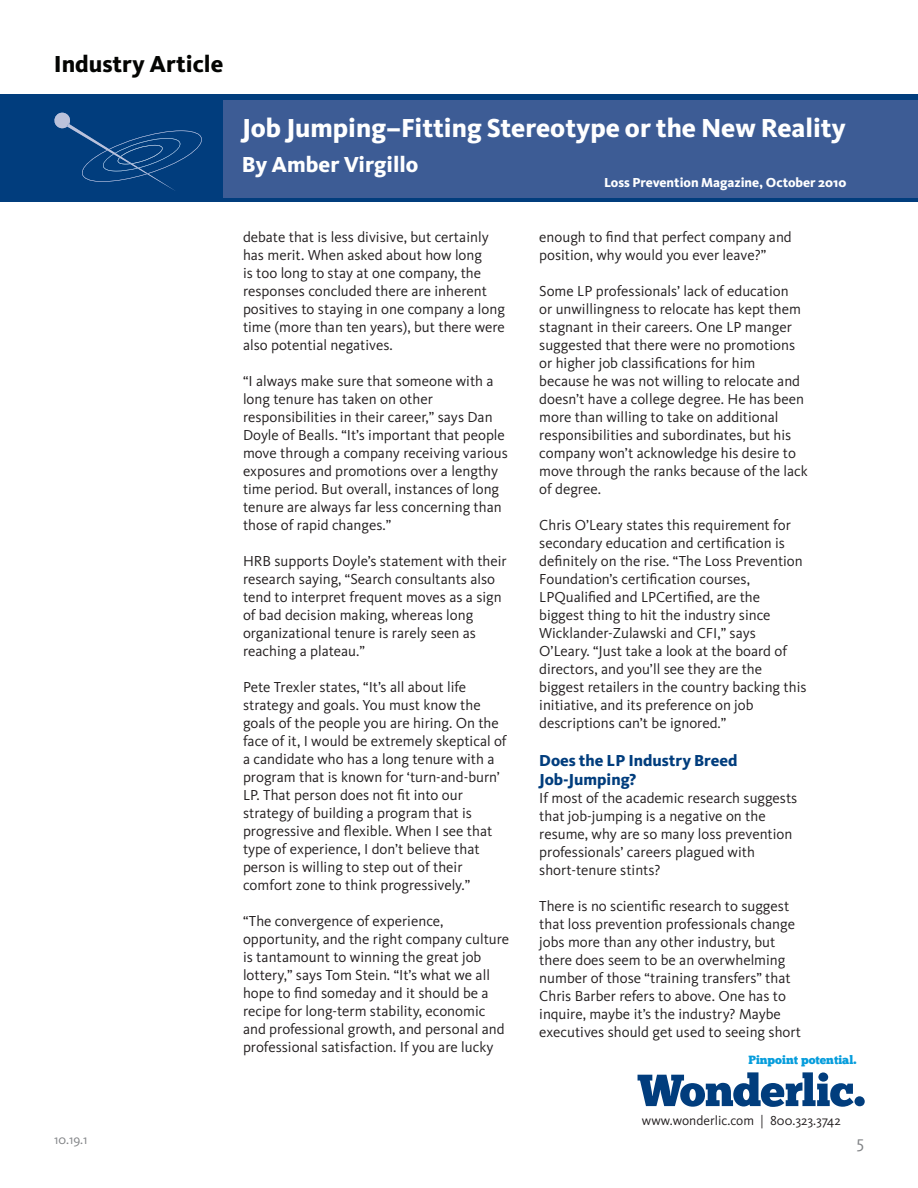
<style>
.page{position:relative;width:918px;height:1188px;background:#fff}
.page>*{position:absolute;margin:0;border:0;box-sizing:border-box;transform-origin:0 0}
.t1{font:800 27px "Kievit OT";color:#fff}
.t2{font:800 24px "Kievit OT";color:#040503}
.t3{font:800 22.5px "Kievit OT";color:#fff}
.t4{font:18px "Kievit OT";color:#808285}
.t5{font:800 16.5px/19.8px "Kievit OT";color:#013d7d}
.t6{font:15px/18px "Kievit OT";color:#231f20}
.t7{font:800 13.5px "Kievit OT";color:#fff}
.t8{font:13.5px "Kievit OT";color:#231f20}
.t9{font:13.5px "Kievit OT";color:#808285}
.t10{font:12px "Chunk Five";color:#069ddc}
</style>
<div class="page">
<svg style="left:638px;top:1072px;width:216px;height:35px"></svg>
<div style="left:854px;top:1096px;width:11px;height:10px;background:#013d7d;border-radius:50%"></div>
<div style="left:0;top:94px;width:918px;height:108px;background:#013d7d"></div>
<svg style="left:54px;top:113px;width:148px;height:78px"></svg>
<div style="left:223px;top:100px;width:695px;height:98px;background:#3d5c95"></div>
<h2 class="t2" style="left:54px;top:50px;width:171px">Industry Article</h2>
<h1 class="t1" style="left:242px;top:112px;width:606px">Job Jumping–Fitting Stereotype or the New Reality</h1>
<h3 class="t3" style="left:242px;top:151px;width:178px">By Amber Virgillo</h3>
<p class="t7" style="left:604px;top:175px;width:244px">Loss Prevention Magazine, October 2010</p>
<p class="t6" style="left:243px;top:228px;width:264px">debate that is less divisive, but certainly has merit. When asked about how long<br>is too long to stay at one company, the responses concluded there are inherent positives to staying in one company a long time (more than ten years), but there were also potential negatives.</p>
<p class="t6" style="left:243px;top:372px;width:266px">“I always make sure that someone with a long tenure has taken on other responsibilities in their career,” says Dan Doyle of Bealls. “It’s important that people move through a company receiving various exposures and promotions over a lengthy time period. But overall, instances of long tenure are always far less concerning than those of rapid changes.”</p>
<p class="t6" style="left:243px;top:552px;width:265px">HRB supports Doyle’s statement with their research saying, “Search consultants also tend to interpret frequent moves as a sign of bad decision making, whereas long organizational tenure is rarely seen as reaching a plateau.”</p>
<p class="t6" style="left:243px;top:678px;width:266px">Pete Trexler states, “It’s all about life strategy and goals. You must know the goals of the people you are hiring. On the face of it, I would be extremely skeptical of a candidate who has a long tenure with a program that is known for ‘turn-and-burn’ LP. That person does not fit into our strategy of building a program that is progressive and flexible. When I see that type of experience, I don’t believe that person is willing to step out of their comfort zone to think progressively.”</p>
<p class="t6" style="left:243px;top:912px;width:268px">“The convergence of experience, opportunity, and the right company culture is tantamount to winning the great job lottery,” says Tom Stein. “It’s what we all hope to find someday and it should be a recipe for long-term stability, economic and professional growth, and personal and professional satisfaction. If you are lucky</p>
<p class="t6" style="left:539px;top:228px;width:254px">enough to find that perfect company and position, why would you ever leave?”</p>
<p class="t6" style="left:539px;top:282px;width:270px">Some LP professionals’ lack of education<br>or unwillingness to relocate has kept them stagnant in their careers. One LP manger suggested that there were no promotions or higher job classifications for him because he was not willing to relocate and doesn’t have a college degree. He has been more than willing to take on additional responsibilities and subordinates, but his company won’t acknowledge his desire to move through the ranks because of the lack of degree.</p>
<p class="t6" style="left:539px;top:516px;width:269px">Chris O’Leary states this requirement for secondary education and certification is definitely on the rise. “The Loss Prevention Foundation’s certification courses, LPQualified and LPCertified, are the biggest thing to hit the industry since Wicklander-Zulawski and CFI,” says O’Leary. “Just take a look at the board of directors, and you’ll see they are the biggest retailers in the country backing this initiative, and its preference on job descriptions can’t be ignored.”</p>
<p class="t5" style="left:539px;top:750px;width:200px">Does the LP Industry Breed<br>Job-Jumping?</p>
<p class="t6" style="left:539px;top:790px;width:260px">If most of the academic research suggests that job-jumping is a negative on the resume, why are so many loss prevention professionals’ careers plagued with short-tenure stints?</p>
<p class="t6" style="left:539px;top:898px;width:263px">There is no scientific research to suggest that loss prevention professionals change jobs more than any other industry, but there does seem to be an overwhelming number of those “training transfers” that Chris Barber refers to above. One has to inquire, maybe it’s the industry? Maybe executives should get used to seeing short</p>
<p class="t10" style="left:748px;top:1054px;width:110px">Pinpoint potential.</p>
<p class="t8" style="left:642px;top:1113px;width:201px">www.wonderlic.com | 800.323.3742</p>
<p class="t9" style="left:54px;top:1132px;width:35px">10.19.1</p>
<p class="t4" style="left:856px;top:1132px;width:9px">5</p>
</div>
